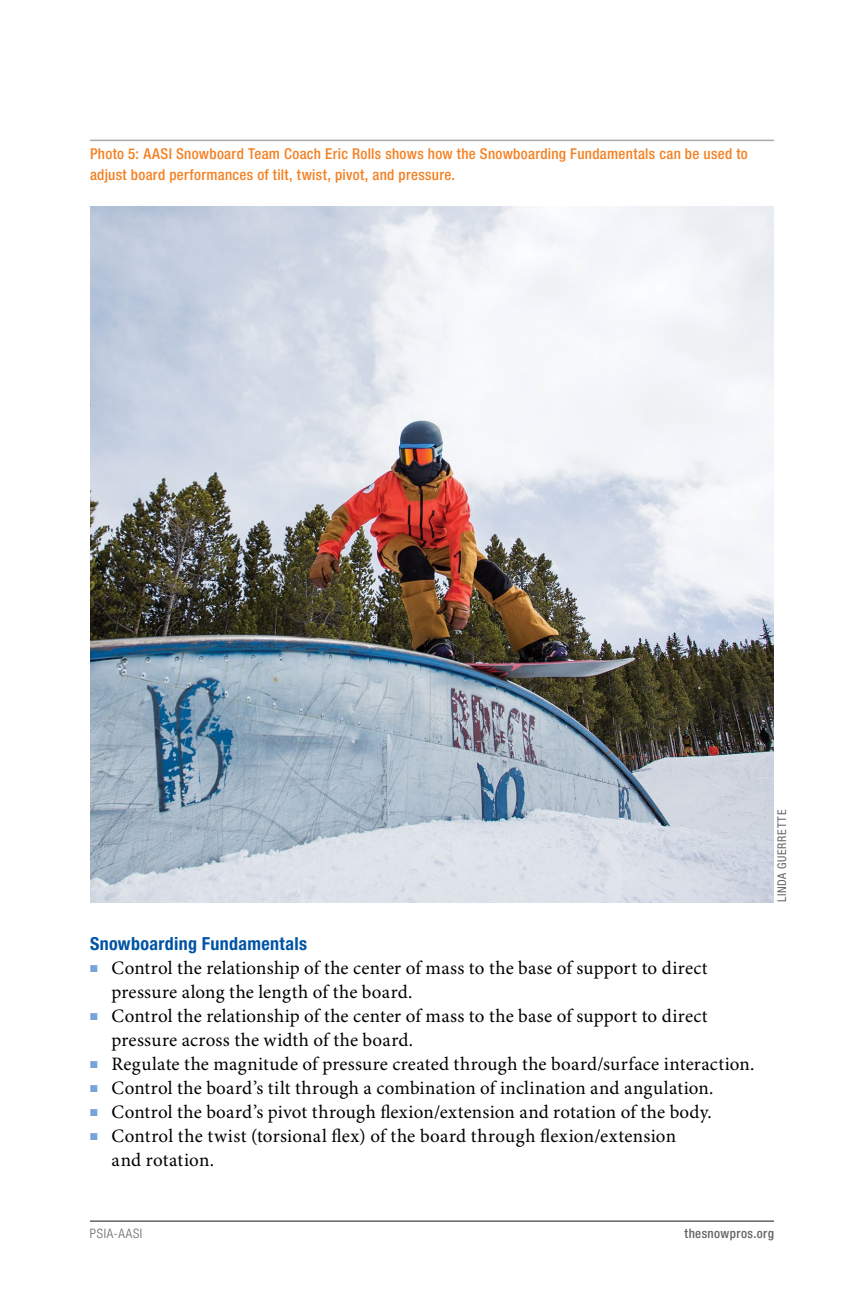
<style>
.page{position:relative;width:864px;height:1296px;background:#fff}
.page>*{position:absolute;margin:0;border:0;box-sizing:border-box;transform-origin:0 0}
.t1{font:19px/24px "Minion Pro";letter-spacing:.01em;color:#000}
.t2{font:700 condensed 18px "Helvetica Neue LT Std";letter-spacing:.02em;color:#0054a6}
.t3{font:500 condensed 15px/21px "Helvetica Neue LT Std";letter-spacing:.02em;color:#f58021}
.t4{font:500 condensed 13px "Helvetica Neue LT Std";letter-spacing:.03em;color:#636466}
.t5{font:300 condensed 13px "Helvetica Neue LT Std";letter-spacing:.05em;color:#636466}
.t6{font:condensed 12px "Helvetica Neue LT Std";letter-spacing:.065em;color:#636466}
.s1{color:#77a2dc}
</style>
<div class="page">
<hr style="left:90px;top:1220px;width:684px;height:2px;background:#636466">
<hr style="left:90px;top:140px;width:684px;height:1px;background:#a7a9ac">
<img style="left:90px;top:206px;width:684px;height:696px">
<p class="t3" style="left:90px;top:143px;width:659px">Photo 5: AASI Snowboard Team Coach Eric Rolls shows how the Snowboarding Fundamentals can be used to adjust board performances of tilt, twist, pivot, and pressure.</p>
<p class="t2" style="left:90px;top:933px;width:219px">Snowboarding Fundamentals</p>
<p class="t1" style="left:112px;top:957px;width:598px;text-indent:-22px"><span class="s1">■</span> Control the relationship of the center of mass to the base of support to direct pressure along the length of the board.</p>
<p class="t1" style="left:112px;top:1005px;width:598px;text-indent:-22px"><span class="s1">■</span> Control the relationship of the center of mass to the base of support to direct pressure across the width of the board.</p>
<p class="t1" style="left:90px;top:1053px;width:666px"><span class="s1">■</span> Regulate the magnitude of pressure created through the board/surface interaction.</p>
<p class="t1" style="left:90px;top:1077px;width:625px"><span class="s1">■</span> Control the board’s tilt through a combination of inclination and angulation.</p>
<p class="t1" style="left:90px;top:1101px;width:623px"><span class="s1">■</span> Control the board’s pivot through flexion/extension and rotation of the body.</p>
<p class="t1" style="left:112px;top:1125px;width:566px;text-indent:-22px"><span class="s1">■</span> Control the twist (torsional flex) of the board through flexion/extension and rotation.</p>
<p class="t6" style="left:775px;top:902px;width:94px;rotate:-90deg">LINDA GUERRETTE</p>
<p class="t5" style="left:90px;top:1226px;width:54px">PSIA-AASI</p>
<p class="t4" style="left:685px;top:1226px;width:91px">thesnowpros.org</p>
</div>
